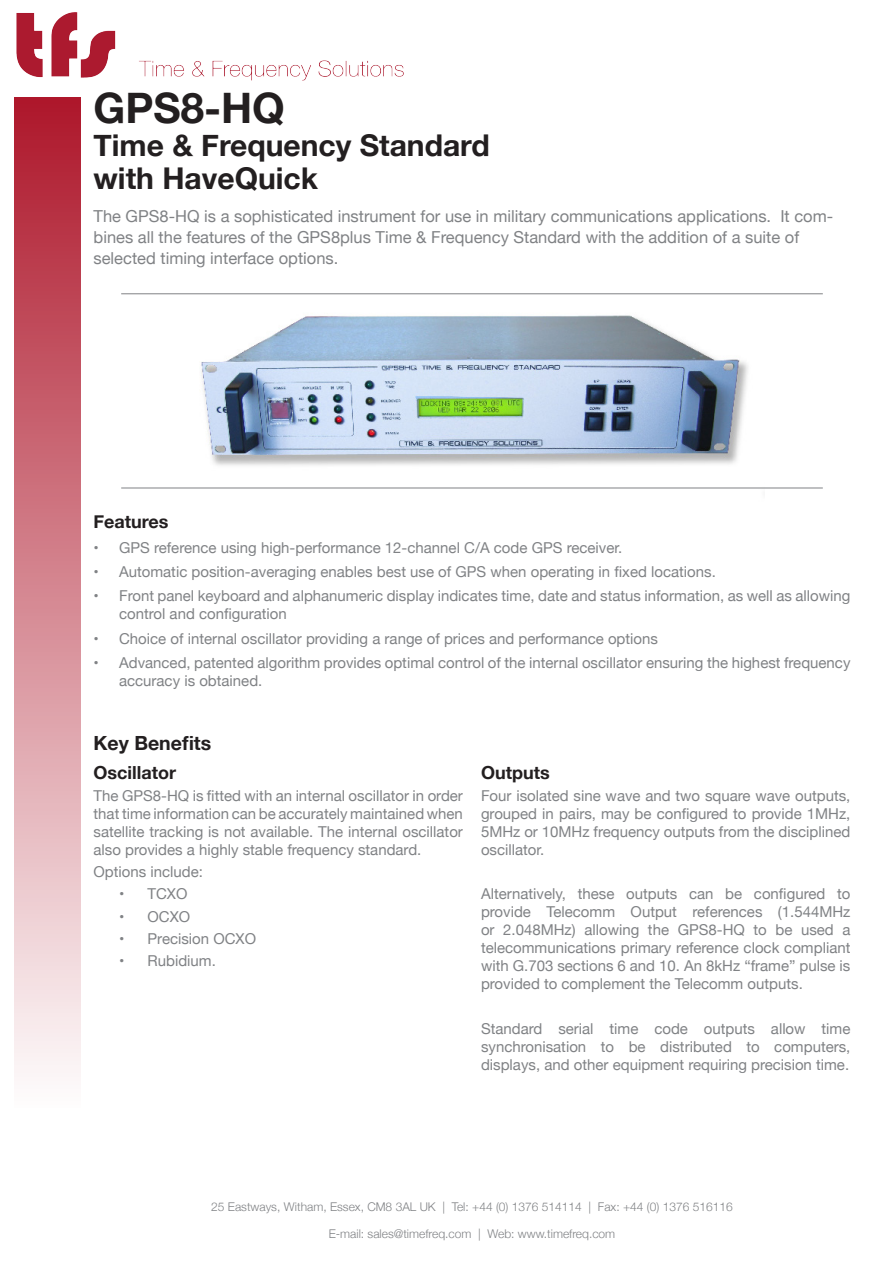
<style>
.page{position:relative;width:893px;height:1263px;background:#fff}
.page>*{position:absolute;margin:0;border:0;box-sizing:border-box;transform-origin:0 0}
.Product_name-sub_cop{font:700 42px "Helvetica Neue";color:#231f20}
.Product_name-sub_cop-2{font:700 30px "Helvetica Neue";color:#231f20}
.Features_Input_copy{font:700 19.5px "Helvetica Neue";color:#231f20}
.Benefits_and_body_co{font:700 18px "Helvetica Neue";color:#231f20}
.Features_Input_copy-2{font:700 18px "Helvetica Neue";color:#231f20}
.Product_name-sub_cop-3{font:16.5px/21px "Helvetica Neue";color:#808285}
.Benefits_and_body_co-2{font:15px/18px "Helvetica Neue";color:#808285;text-align:justify}
.Features_Input_copy-3{font:15px/18px "Helvetica Neue";color:#808285}
.t1{font:300 12px "Helvetica Neue";color:#808285}
</style>
<div class="page">
<div style="left:14px;top:97px;width:67px;height:1010px;background:linear-gradient(to bottom,#ad162a,#fefcfc)"></div>
<img style="left:16px;top:12px;width:388px;height:69px">
<img style="left:169px;top:294px;width:595px;height:194px">
<hr style="left:121px;top:293px;width:702px;height:1px;background:#808285">
<hr style="left:121px;top:488px;width:702px;height:1px;background:#808285">
<p class="Product_name-sub_cop" style="left:94px;top:75px;width:193px">GPS8-HQ</p>
<p class="Product_name-sub_cop-2" style="left:94px;top:121px;width:398px">Time &amp; Frequency Standard</p>
<p class="Product_name-sub_cop-2" style="left:94px;top:154px;width:226px">with HaveQuick</p>
<p class="Product_name-sub_cop-3" style="left:94px;top:207px;width:741px">The GPS8-HQ is a sophisticated instrument for use in military communications applications. It com&shy;bines all the features of the GPS8plus Time &amp; Frequency Standard with the addition of a suite of selected timing interface options.</p>
<p class="Features_Input_copy-2" style="left:94px;top:508px;width:77px">Features</p>
<p class="Features_Input_copy-3" style="left:94px;top:539px;width:530px">• GPS reference using high-performance 12-channel C/A code GPS receiver.</p>
<p class="Features_Input_copy-3" style="left:94px;top:563px;width:624px">• Automatic position-averaging enables best use of GPS when operating in fixed locations.</p>
<p class="Features_Input_copy-3" style="left:119px;top:588px;width:733px;text-indent:-26px">• Front panel keyboard and alphanumeric display indicates time, date and status information, as well as allowing control and configuration</p>
<p class="Features_Input_copy-3" style="left:94px;top:630px;width:566px">• Choice of internal oscillator providing a range of prices and performance options</p>
<p class="Features_Input_copy-3" style="left:119px;top:655px;width:733px;text-indent:-26px">• Advanced, patented algorithm provides optimal control of the internal oscillator ensuring the highest frequency accuracy is obtained.</p>
<p class="Features_Input_copy" style="left:94px;top:728px;width:119px">Key Benefits</p>
<p class="Benefits_and_body_co" style="left:94px;top:758px;width:84px">Oscillator</p>
<p class="Benefits_and_body_co-2" style="left:94px;top:787px;width:371px">The GPS8-HQ is fitted with an internal oscillator in order that time information can be accurately maintained when satellite tracking is not available. The internal oscillator also provides a highly stable frequency standard.</p>
<p class="Benefits_and_body_co-2" style="left:94px;top:864px;width:111px">Options include:</p>
<p class="Benefits_and_body_co-2" style="left:119px;top:886px;width:70px">• TCXO</p>
<p class="Benefits_and_body_co-2" style="left:119px;top:908px;width:73px">• OCXO</p>
<p class="Benefits_and_body_co-2" style="left:119px;top:930px;width:139px">• Precision OCXO</p>
<p class="Benefits_and_body_co-2" style="left:119px;top:953px;width:98px">• Rubidium.</p>
<p class="Benefits_and_body_co" style="left:481px;top:758px;width:70px">Outputs</p>
<p class="Benefits_and_body_co-2" style="left:481px;top:787px;width:371px">Four isolated sine wave and two square wave outputs, grouped in pairs, may be configured to provide 1MHz, 5MHz or 10MHz frequency outputs from the disciplined oscillator.</p>
<p class="Benefits_and_body_co-2" style="left:481px;top:886px;width:371px">Alternatively, these outputs can be configured to provide Telecomm Output references (1.544MHz or 2.048MHz) allowing the GPS8-HQ to be used a telecommunications primary reference clock compliant with G.703 sections 6 and 10. An 8kHz “frame” pulse is provided to complement the Telecomm outputs.</p>
<p class="Benefits_and_body_co-2" style="left:481px;top:1020px;width:371px">Standard serial time code outputs allow time synchronisation to be distributed to computers, displays, and other equipment requiring precision time.</p>
<p class="t1" style="left:211px;top:1197px;width:523px">25 Eastways, Witham, Essex, CM8 3AL UK | Tel: +44 (0) 1376 514114 | Fax: +44 (0) 1376 516116</p>
<p class="t1" style="left:329px;top:1224px;width:288px">E-mail: sales@timefreq.com | Web: www.timefreq.com</p>
</div>
